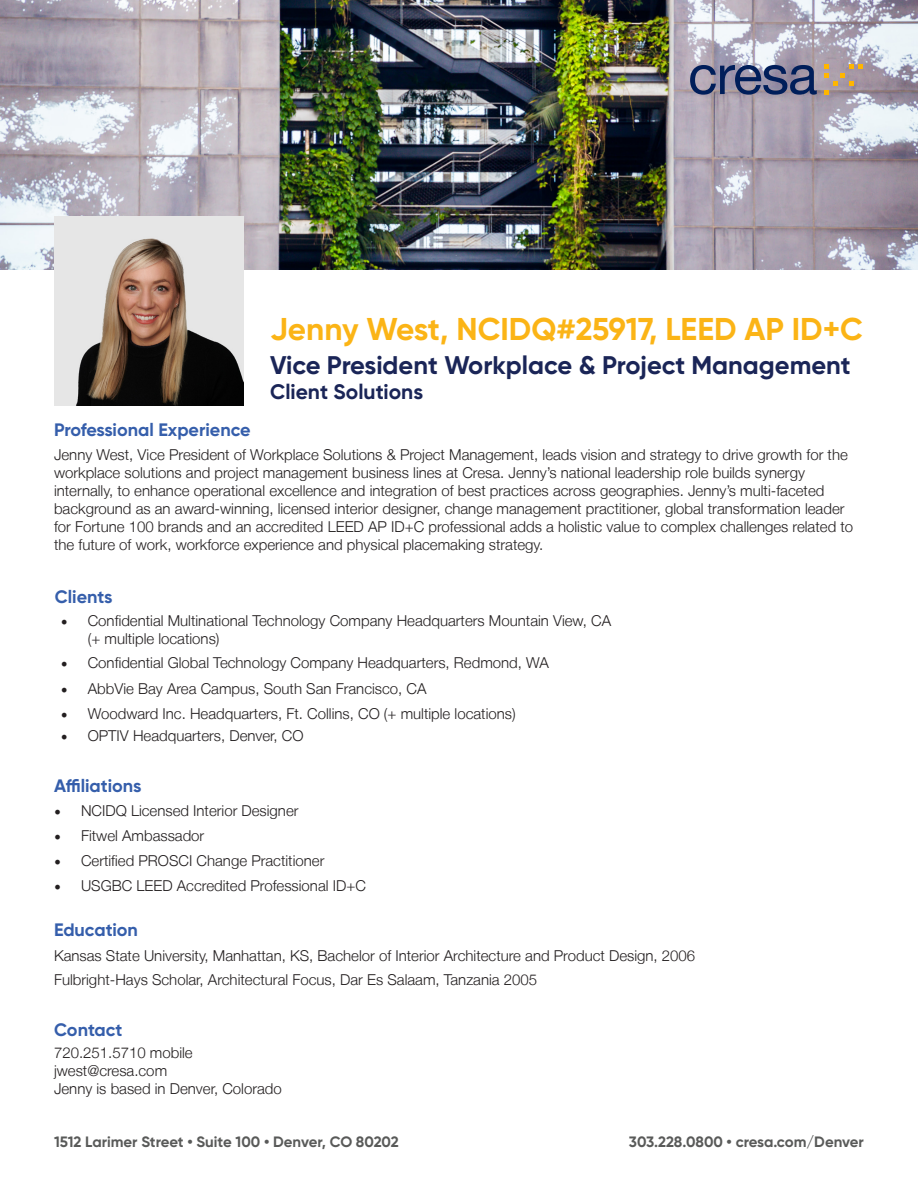
<style>
.page{position:relative;width:918px;height:1188px;background:#fff}
.page>*{position:absolute;margin:0;border:0;box-sizing:border-box;transform-origin:0 0}
.t1{font:700 31.5px "Gilroy";color:#fbb416}
.t2{font:700 25.5px "Gilroy";color:#1a2557}
.t3{font:700 21px "Gilroy";color:#1a2557}
.t4{font:700 18px "Gilroy";color:#355eab}
.t5{font:300 15px/18px "Helvetica Neue LT";color:#231f20}
.t6{font:700 15px "Gilroy";color:#595a59}
.s1{font-family:"Minion Pro";font-weight:400;font-size:18px}
</style>
<div class="page">
<img style="left:0;top:0;width:918px;height:270px">
<img style="left:54px;top:216px;width:189px;height:189px">
<svg style="left:690px;top:65px;width:127px;height:30px;background:#5f6689"></svg>
<svg style="left:825px;top:65px;width:28px;height:30px"></svg>
<svg style="left:859px;top:65px;width:4px;height:4px"></svg>
<p class="t1" style="left:270px;top:310px;width:595px">Jenny West, NCIDQ#25917, LEED AP ID+C</p>
<p class="t2" style="left:270px;top:349px;width:582px">Vice President Workplace &amp; Project Management</p>
<p class="t3" style="left:270px;top:379px;width:155px">Client Solutions</p>
<p class="t4" style="left:54px;top:418px;width:198px">Professional Experience</p>
<p class="t5" style="left:54px;top:446px;width:795px">Jenny West, Vice President of Workplace Solutions &amp; Project Management, leads vision and strategy to drive growth for the</p>
<p class="t5" style="left:54px;top:464px;width:752px">workplace solutions and project management business lines at Cresa. Jenny’s national leadership role builds synergy</p>
<p class="t5" style="left:54px;top:482px;width:772px">internally, to enhance operational excellence and integration of best practices across geographies. Jenny’s multi-faceted</p>
<p class="t5" style="left:54px;top:500px;width:792px">background as an award-winning, licensed interior designer, change management practitioner, global transformation leader</p>
<p class="t5" style="left:54px;top:518px;width:801px">for Fortune 100 brands and an accredited LEED AP ID+C professional adds a holistic value to complex challenges related to</p>
<p class="t5" style="left:54px;top:536px;width:491px">the future of work, workforce experience and physical placemaking strategy.</p>
<p class="t4" style="left:55px;top:586px;width:59px">Clients</p>
<p class="t5" style="left:88px;top:611px;width:525px;text-indent:-27px"><span class="s1">•</span> Confidential Multinational Technology Company Headquarters Mountain View, CA (+ multiple locations)</p>
<p class="t5" style="left:61px;top:653px;width:490px"><span class="s1">•</span> Confidential Global Technology Company Headquarters, Redmond, WA</p>
<p class="t5" style="left:61px;top:679px;width:367px"><span class="s1">•</span> AbbVie Bay Area Campus, South San Francisco, CA</p>
<p class="t5" style="left:61px;top:704px;width:456px"><span class="s1">•</span> Woodward Inc. Headquarters, Ft. Collins, CO (+ multiple locations)</p>
<p class="t5" style="left:61px;top:727px;width:244px"><span class="s1">•</span> OPTIV Headquarters, Denver, CO</p>
<p class="t4" style="left:54px;top:774px;width:89px">Affiliations</p>
<p class="t5" style="left:54px;top:802px;width:246px"><span class="s1">•</span> NCIDQ Licensed Interior Designer</p>
<p class="t5" style="left:54px;top:826px;width:152px"><span class="s1">•</span> Fitwel Ambassador</p>
<p class="t5" style="left:54px;top:851px;width:272px"><span class="s1">•</span> Certified PROSCI Change Practitioner</p>
<p class="t5" style="left:54px;top:876px;width:313px"><span class="s1">•</span> USGBC LEED Accredited Professional ID+C</p>
<p class="t4" style="left:54px;top:918px;width:86px">Education</p>
<p class="t5" style="left:54px;top:946px;width:643px">Kansas State University, Manhattan, KS, Bachelor of Interior Architecture and Product Design, 2006</p>
<p class="t5" style="left:54px;top:971px;width:485px">Fulbright-Hays Scholar, Architectural Focus, Dar Es Salaam, Tanzania 2005</p>
<p class="t4" style="left:54px;top:1018px;width:70px">Contact</p>
<p class="t5" style="left:54px;top:1044px;width:140px">720.251.5710 mobile</p>
<p class="t5" style="left:54px;top:1062px;width:115px">jwest@cresa.com</p>
<p class="t5" style="left:54px;top:1080px;width:229px">Jenny is based in Denver, Colorado</p>
<p class="t6" style="left:54px;top:1133px;width:346px">1512 Larimer Street • Suite 100 • Denver, CO 80202</p>
<p class="t6" style="left:629px;top:1133px;width:237px">303.228.0800 • cresa.com/Denver</p>
</div>
